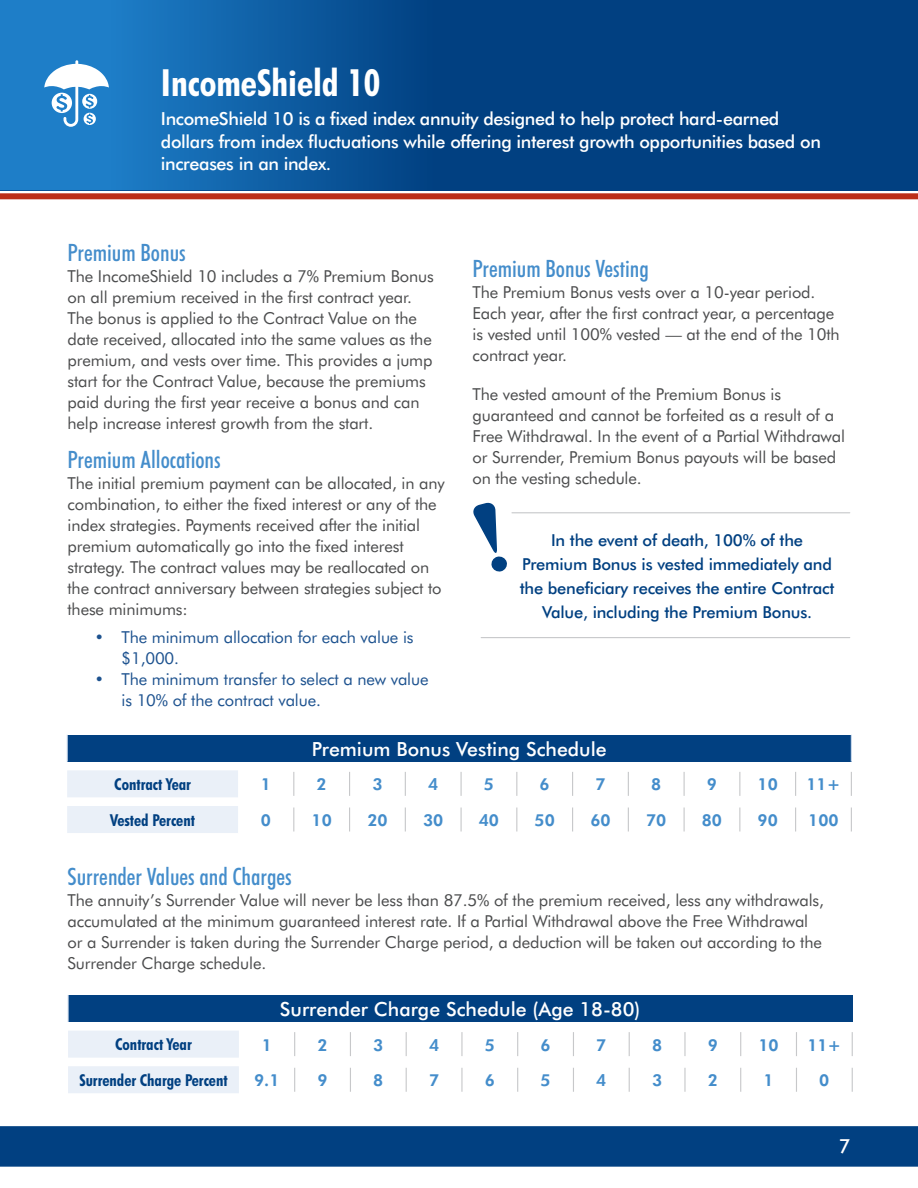
<style>
.page{position:relative;width:918px;height:1188px;background:#fff}
.page>*{position:absolute;margin:0;border:0;box-sizing:border-box;transform-origin:0 0}
.t1{font:700 condensed 37.5px "Futura BT";color:#fff}
.t2{font:500 condensed 24px "Futura BT";color:#448dcb}
.t3{font:500 19.5px "Futura BT";color:#fff}
.t4{font:500 18px/22.5px "Futura BT";letter-spacing:-.02em;color:#fff}
.t5{font:16.5px/21px "Futura BT";letter-spacing:-.01em;color:#4b4c4d}
.t6{font:500 16.5px/24px "Futura BT";letter-spacing:-.01em;color:#014081;text-align:center}
.t7{font:16.5px/21px "Futura BT";letter-spacing:-.01em;color:#1d528f}
.t8{font:800 16.5px "Futura BT";color:#448dcb}
.t9{font:700 condensed 16.5px "Futura BT";color:#014081}
</style>
<div class="page">
<div style="left:0;top:1126px;width:918px;height:41px;background:#014081"></div>
<div style="left:0;top:0;width:918px;height:190px;background:#014081"></div>
<svg style="left:0;top:0;width:387px;height:190px"></svg>
<div style="left:0;top:193px;width:918px;height:6px;background:#bc2e18"></div>
<div style="left:67px;top:735px;width:784px;height:27px;background:#014081"></div>
<svg style="left:67px;top:770px;width:171px;height:63px"></svg>
<svg style="left:293px;top:808px;width:1px;height:24px"></svg>
<svg style="left:349px;top:808px;width:1px;height:24px"></svg>
<svg style="left:405px;top:808px;width:1px;height:24px"></svg>
<svg style="left:461px;top:808px;width:1px;height:24px"></svg>
<svg style="left:516px;top:808px;width:1px;height:24px"></svg>
<svg style="left:572px;top:808px;width:1px;height:24px"></svg>
<svg style="left:628px;top:808px;width:1px;height:24px"></svg>
<svg style="left:684px;top:808px;width:1px;height:24px"></svg>
<svg style="left:739px;top:808px;width:1px;height:24px"></svg>
<svg style="left:795px;top:808px;width:1px;height:24px"></svg>
<svg style="left:851px;top:808px;width:1px;height:24px"></svg>
<svg style="left:293px;top:772px;width:1px;height:24px"></svg>
<svg style="left:349px;top:772px;width:1px;height:24px"></svg>
<svg style="left:405px;top:772px;width:1px;height:24px"></svg>
<svg style="left:461px;top:772px;width:1px;height:24px"></svg>
<svg style="left:516px;top:772px;width:1px;height:24px"></svg>
<svg style="left:572px;top:772px;width:1px;height:24px"></svg>
<svg style="left:628px;top:772px;width:1px;height:24px"></svg>
<svg style="left:684px;top:772px;width:1px;height:24px"></svg>
<svg style="left:739px;top:772px;width:1px;height:24px"></svg>
<svg style="left:795px;top:772px;width:1px;height:24px"></svg>
<svg style="left:851px;top:772px;width:1px;height:24px"></svg>
<svg style="left:67px;top:735px;width:1px;height:27px"></svg>
<svg style="left:851px;top:735px;width:1px;height:27px"></svg>
<div style="left:68px;top:995px;width:784px;height:27px;background:#014081"></div>
<svg style="left:68px;top:1031px;width:171px;height:62px"></svg>
<svg style="left:294px;top:1068px;width:1px;height:24px"></svg>
<svg style="left:350px;top:1068px;width:1px;height:24px"></svg>
<svg style="left:406px;top:1068px;width:1px;height:24px"></svg>
<hr style="left:461px;top:1068px;width:2px;height:24px;background:#c7c8ca">
<svg style="left:517px;top:1068px;width:1px;height:24px"></svg>
<svg style="left:573px;top:1068px;width:1px;height:24px"></svg>
<svg style="left:629px;top:1068px;width:1px;height:24px"></svg>
<hr style="left:684px;top:1068px;width:2px;height:24px;background:#c7c8ca">
<svg style="left:740px;top:1068px;width:1px;height:24px"></svg>
<svg style="left:796px;top:1068px;width:1px;height:24px"></svg>
<svg style="left:852px;top:1068px;width:1px;height:24px"></svg>
<svg style="left:294px;top:1032px;width:1px;height:24px"></svg>
<svg style="left:350px;top:1032px;width:1px;height:24px"></svg>
<svg style="left:406px;top:1032px;width:1px;height:24px"></svg>
<hr style="left:461px;top:1032px;width:2px;height:24px;background:#c7c8ca">
<svg style="left:517px;top:1032px;width:1px;height:24px"></svg>
<svg style="left:573px;top:1032px;width:1px;height:24px"></svg>
<svg style="left:629px;top:1032px;width:1px;height:24px"></svg>
<hr style="left:684px;top:1032px;width:2px;height:24px;background:#c7c8ca">
<svg style="left:740px;top:1032px;width:1px;height:24px"></svg>
<svg style="left:796px;top:1032px;width:1px;height:24px"></svg>
<svg style="left:852px;top:1032px;width:1px;height:24px"></svg>
<svg style="left:68px;top:995px;width:1px;height:27px"></svg>
<svg style="left:44px;top:60px;width:65px;height:67px"></svg>
<hr style="left:512px;top:512px;width:338px;height:1px;background:#c7c8ca">
<hr style="left:481px;top:637px;width:369px;height:1px;background:#c7c8ca">
<svg style="left:473px;top:502px;width:34px;height:70px"></svg>
<p class="t1" style="left:161px;top:60px;width:221px">IncomeShield 10</p>
<p class="t4" style="left:161px;top:108px;width:662px">IncomeShield 10 is a fixed index annuity designed to help protect hard-earned dollars from index fluctuations while offering interest growth opportunities based on increases in an index.</p>
<p class="t2" style="left:68px;top:238px;width:120px">Premium Bonus</p>
<p class="t5" style="left:68px;top:266px;width:368px">The IncomeShield 10 includes a 7% Premium Bonus on all premium received in the first contract year.<br>The bonus is applied to the Contract Value on the date received, allocated into the same values as the premium, and vests over time. This provides a jump start for the Contract Value, because the premiums paid during the first year receive a bonus and can help increase interest growth from the start.</p>
<p class="t2" style="left:68px;top:445px;width:155px">Premium Allocations</p>
<p class="t5" style="left:68px;top:473px;width:379px">The initial premium payment can be allocated, in any combination, to either the fixed interest or any of the index strategies. Payments received after the initial premium automatically go into the fixed interest strategy. The contract values may be reallocated on the contract anniversary between strategies subject to these minimums:</p>
<p class="t7" style="left:122px;top:627px;width:294px;text-indent:-27px">• The minimum allocation for each value is $1,000.</p>
<p class="t7" style="left:122px;top:669px;width:309px;text-indent:-27px">• The minimum transfer to select a new value is 10% of the contract value.</p>
<p class="t2" style="left:472px;top:254px;width:178px">Premium Bonus Vesting</p>
<p class="t5" style="left:472px;top:281px;width:369px">The Premium Bonus vests over a 10-year period.<br>Each year, after the first contract year, a percentage is vested until 100% vested — at the end of the 10th contract year.</p>
<p class="t5" style="left:472px;top:383px;width:374px">The vested amount of the Premium Bonus is guaranteed and cannot be forfeited as a result of a Free Withdrawal. In the event of a Partial Withdrawal or Surrender, Premium Bonus payouts will be based on the vesting schedule.</p>
<p class="t6" style="left:520px;top:528px;width:316px">In the event of death, 100% of the Premium Bonus is vested immediately and the beneficiary receives the entire Contract Value, including the Premium Bonus.</p>
<p class="t3" style="left:312px;top:737px;width:296px">Premium Bonus Vesting Schedule</p>
<p class="t9" style="left:114px;top:774px;width:78px">Contract Year</p>
<p class="t8" style="left:261px;top:775px;width:12px">1</p>
<p class="t8" style="left:317px;top:775px;width:12px">2</p>
<p class="t8" style="left:372px;top:775px;width:12px">3</p>
<p class="t8" style="left:428px;top:775px;width:12px">4</p>
<p class="t8" style="left:484px;top:775px;width:12px">5</p>
<p class="t8" style="left:540px;top:775px;width:12px">6</p>
<p class="t8" style="left:595px;top:775px;width:12px">7</p>
<p class="t8" style="left:651px;top:775px;width:12px">8</p>
<p class="t8" style="left:707px;top:775px;width:12px">9</p>
<p class="t8" style="left:758px;top:775px;width:22px">10</p>
<p class="t8" style="left:806px;top:775px;width:35px">11+</p>
<p class="t9" style="left:110px;top:810px;width:86px">Vested Percent</p>
<p class="t8" style="left:261px;top:810px;width:12px">0</p>
<p class="t8" style="left:312px;top:810px;width:22px">10</p>
<p class="t8" style="left:367px;top:810px;width:22px">20</p>
<p class="t8" style="left:423px;top:810px;width:22px">30</p>
<p class="t8" style="left:479px;top:810px;width:22px">40</p>
<p class="t8" style="left:535px;top:810px;width:22px">50</p>
<p class="t8" style="left:590px;top:810px;width:22px">60</p>
<p class="t8" style="left:646px;top:810px;width:22px">70</p>
<p class="t8" style="left:702px;top:810px;width:22px">80</p>
<p class="t8" style="left:758px;top:810px;width:22px">90</p>
<p class="t8" style="left:808px;top:810px;width:32px">100</p>
<p class="t2" style="left:68px;top:862px;width:226px">Surrender Values and Charges</p>
<p class="t5" style="left:68px;top:890px;width:758px">The annuity’s Surrender Value will never be less than 87.5% of the premium received, less any withdrawals, accumulated at the minimum guaranteed interest rate. If a Partial Withdrawal above the Free Withdrawal or a Surrender is taken during the Surrender Charge period, a deduction will be taken out according to the Surrender Charge schedule.</p>
<p class="t3" style="left:280px;top:997px;width:362px">Surrender Charge Schedule (Age 18-80)</p>
<p class="t9" style="left:115px;top:1035px;width:78px">Contract Year</p>
<p class="t8" style="left:262px;top:1035px;width:12px">1</p>
<p class="t8" style="left:318px;top:1035px;width:12px">2</p>
<p class="t8" style="left:373px;top:1035px;width:12px">3</p>
<p class="t8" style="left:429px;top:1035px;width:12px">4</p>
<p class="t8" style="left:485px;top:1035px;width:12px">5</p>
<p class="t8" style="left:541px;top:1035px;width:12px">6</p>
<p class="t8" style="left:596px;top:1035px;width:12px">7</p>
<p class="t8" style="left:652px;top:1035px;width:12px">8</p>
<p class="t8" style="left:708px;top:1035px;width:12px">9</p>
<p class="t8" style="left:758px;top:1035px;width:22px">10</p>
<p class="t8" style="left:807px;top:1035px;width:35px">11+</p>
<p class="t9" style="left:79px;top:1070px;width:150px">Surrender Charge Percent</p>
<p class="t8" style="left:254px;top:1070px;width:27px">9.1</p>
<p class="t8" style="left:318px;top:1070px;width:12px">9</p>
<p class="t8" style="left:373px;top:1070px;width:12px">8</p>
<p class="t8" style="left:429px;top:1070px;width:12px">7</p>
<p class="t8" style="left:485px;top:1070px;width:12px">6</p>
<p class="t8" style="left:541px;top:1070px;width:12px">5</p>
<p class="t8" style="left:596px;top:1070px;width:12px">4</p>
<p class="t8" style="left:652px;top:1070px;width:12px">3</p>
<p class="t8" style="left:708px;top:1070px;width:12px">2</p>
<p class="t8" style="left:764px;top:1070px;width:12px">1</p>
<p class="t8" style="left:819px;top:1070px;width:12px">0</p>
<p class="t3" style="left:839px;top:1134px;width:13px">7</p>
</div>
